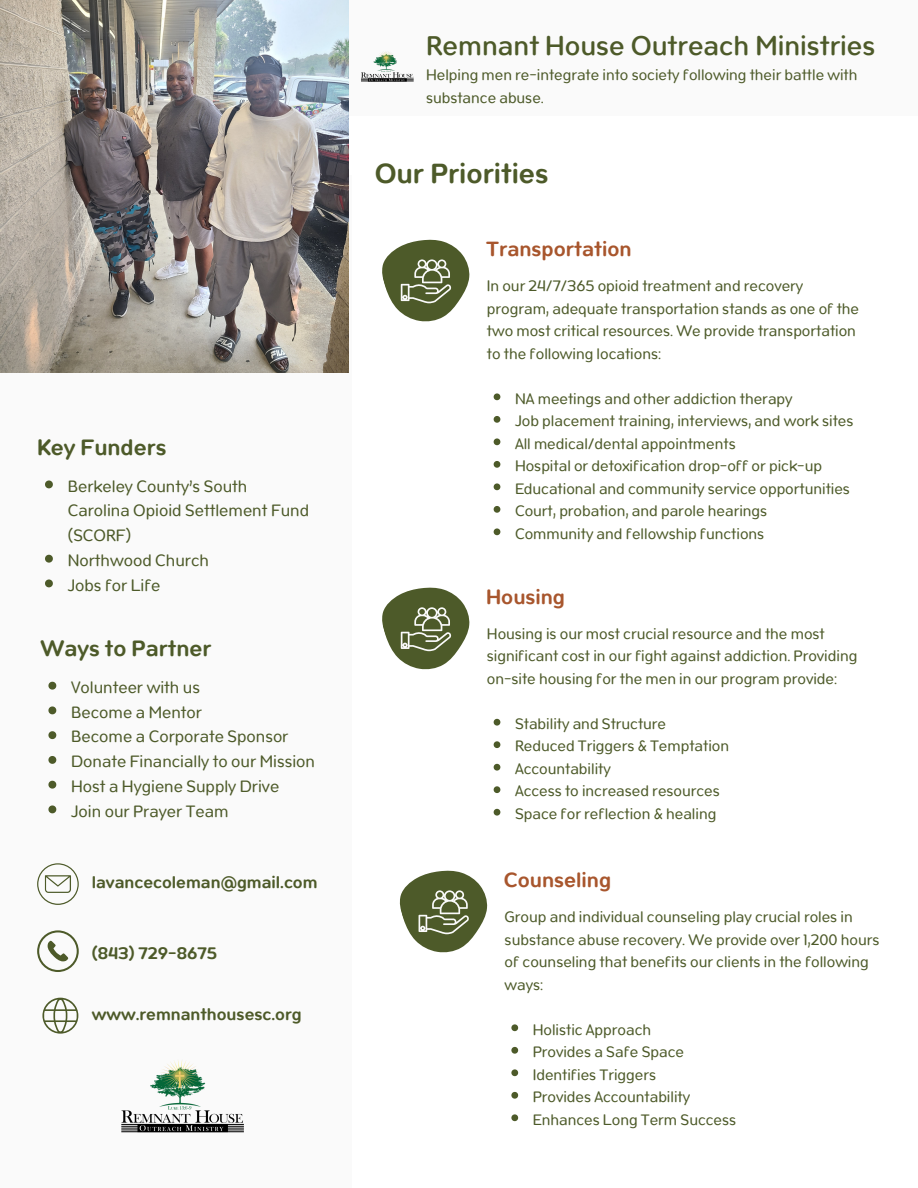
<style>
.page{position:relative;width:918px;height:1188px;background:#fff}
.page>*{position:absolute;margin:0;border:0;box-sizing:border-box;transform-origin:0 0}
.t1{font:600 30.3px "Opun";color:#4d5a29}
.t2{font:500 29.7px "Opun";color:#4d5a29}
.t3{font:600 24.3px "Opun";color:#4d5a29}
.t4{font:600 22.5px "Opun";color:#a8562d}
.t5{font:600 18.3px "Opun";color:#4d5a29}
.t6{font:18px/24.8px "Opun";color:#4d5a29}
.t7{font:16.5px/22.5px "Opun";color:#4d5a29}
</style>
<div class="page">
<div style="left:0;top:175px;width:352px;height:1013px;background:#fafafa"></div>
<div style="left:341px;top:0;width:577px;height:115px;background:#fafafa"></div>
<img style="left:0;top:0;width:349px;height:372px">
<svg style="left:382px;top:239px;width:88px;height:83px"></svg>
<svg style="left:494px;top:393px;width:6px;height:7px"></svg>
<svg style="left:494px;top:416px;width:6px;height:7px"></svg>
<svg style="left:494px;top:438px;width:6px;height:7px"></svg>
<svg style="left:494px;top:461px;width:6px;height:7px"></svg>
<svg style="left:494px;top:483px;width:6px;height:7px"></svg>
<svg style="left:494px;top:506px;width:6px;height:7px"></svg>
<svg style="left:494px;top:528px;width:6px;height:7px"></svg>
<svg style="left:382px;top:587px;width:88px;height:83px"></svg>
<svg style="left:494px;top:719px;width:6px;height:7px"></svg>
<svg style="left:494px;top:741px;width:6px;height:7px"></svg>
<svg style="left:494px;top:764px;width:6px;height:7px"></svg>
<svg style="left:494px;top:786px;width:6px;height:7px"></svg>
<svg style="left:494px;top:809px;width:6px;height:7px"></svg>
<svg style="left:399px;top:870px;width:89px;height:83px"></svg>
<svg style="left:511px;top:1024px;width:7px;height:7px"></svg>
<svg style="left:511px;top:1047px;width:7px;height:7px"></svg>
<svg style="left:511px;top:1069px;width:7px;height:7px"></svg>
<svg style="left:511px;top:1092px;width:7px;height:7px"></svg>
<svg style="left:511px;top:1114px;width:7px;height:7px"></svg>
<img style="left:361px;top:51px;width:53px;height:31px">
<svg style="left:37px;top:863px;width:42px;height:42px"></svg>
<svg style="left:37px;top:930px;width:42px;height:42px"></svg>
<svg style="left:42px;top:998px;width:36px;height:36px"></svg>
<svg style="left:45px;top:480px;width:8px;height:8px"></svg>
<svg style="left:45px;top:555px;width:8px;height:8px"></svg>
<svg style="left:45px;top:579px;width:8px;height:8px"></svg>
<svg style="left:48px;top:682px;width:8px;height:8px"></svg>
<svg style="left:48px;top:706px;width:8px;height:8px"></svg>
<svg style="left:48px;top:731px;width:8px;height:8px"></svg>
<svg style="left:48px;top:756px;width:8px;height:8px"></svg>
<svg style="left:48px;top:781px;width:8px;height:8px"></svg>
<svg style="left:48px;top:805px;width:8px;height:8px"></svg>
<img style="left:121px;top:1060px;width:123px;height:73px">
<p class="t3" style="left:37px;top:432px;width:131px">Key Funders</p>
<p class="t6" style="left:68px;top:473px;width:243px">Berkeley County’s South<br>Carolina Opioid Settlement Fund (SCORF)</p>
<p class="t6" style="left:68px;top:547px;width:143px">Northwood Church</p>
<p class="t6" style="left:68px;top:572px;width:94px">Jobs for Life</p>
<p class="t3" style="left:41px;top:633px;width:172px">Ways to Partner</p>
<p class="t6" style="left:71px;top:674px;width:130px">Volunteer with us</p>
<p class="t6" style="left:71px;top:699px;width:132px">Become a Mentor</p>
<p class="t6" style="left:71px;top:724px;width:219px">Become a Corporate Sponsor</p>
<p class="t6" style="left:71px;top:749px;width:245px">Donate Financially to our Mission</p>
<p class="t6" style="left:71px;top:773px;width:210px">Host a Hygiene Supply Drive</p>
<p class="t6" style="left:71px;top:798px;width:159px">Join our Prayer Team</p>
<p class="t5" style="left:92px;top:871px;width:227px">lavancecoleman@gmail.com</p>
<p class="t5" style="left:92px;top:942px;width:127px">(843) 729-8675</p>
<p class="t5" style="left:92px;top:1003px;width:211px">www.remnanthousesc.org</p>
<p class="t2" style="left:426px;top:28px;width:451px">Remnant House Outreach Ministries</p>
<p class="t7" style="left:426px;top:64px;width:433px">Helping men re-integrate into society following their battle with substance abuse.</p>
<p class="t1" style="left:375px;top:154px;width:175px">Our Priorities</p>
<p class="t4" style="left:486px;top:235px;width:147px">Transportation</p>
<p class="t7" style="left:487px;top:274px;width:374px">In our 24/7/365 opioid treatment and recovery program, adequate transportation stands as one of the two most critical resources. We provide transportation to the following locations:</p>
<p class="t7" style="left:515px;top:387px;width:279px">NA meetings and other addiction therapy</p>
<p class="t7" style="left:515px;top:409px;width:340px">Job placement training, interviews, and work sites</p>
<p class="t7" style="left:515px;top:432px;width:222px">All medical/dental appointments</p>
<p class="t7" style="left:515px;top:454px;width:309px">Hospital or detoxification drop-off or pick-up</p>
<p class="t7" style="left:515px;top:477px;width:337px">Educational and community service opportunities</p>
<p class="t7" style="left:515px;top:499px;width:254px">Court, probation, and parole hearings</p>
<p class="t7" style="left:515px;top:522px;width:251px">Community and fellowship functions</p>
<p class="t4" style="left:486px;top:583px;width:80px">Housing</p>
<p class="t7" style="left:487px;top:622px;width:372px">Housing is our most crucial resource and the most significant cost in our fight against addiction. Providing on-site housing for the men in our program provide:</p>
<p class="t7" style="left:515px;top:712px;width:153px">Stability and Structure</p>
<p class="t7" style="left:515px;top:735px;width:216px">Reduced Triggers &amp; Temptation</p>
<p class="t7" style="left:515px;top:757px;width:97px">Accountability</p>
<p class="t7" style="left:515px;top:780px;width:206px">Access to increased resources</p>
<p class="t7" style="left:515px;top:802px;width:203px">Space for reflection &amp; healing</p>
<p class="t4" style="left:504px;top:866px;width:109px">Counseling</p>
<p class="t7" style="left:505px;top:905px;width:376px">Group and individual counseling play crucial roles in substance abuse recovery. We provide over 1,200 hours of counseling that benefits our clients in the following ways:</p>
<p class="t7" style="left:533px;top:1018px;width:120px">Holistic Approach</p>
<p class="t7" style="left:533px;top:1040px;width:153px">Provides a Safe Space</p>
<p class="t7" style="left:533px;top:1063px;width:125px">Identifies Triggers</p>
<p class="t7" style="left:533px;top:1085px;width:159px">Provides Accountability</p>
<p class="t7" style="left:533px;top:1108px;width:205px">Enhances Long Term Success</p>
</div>
